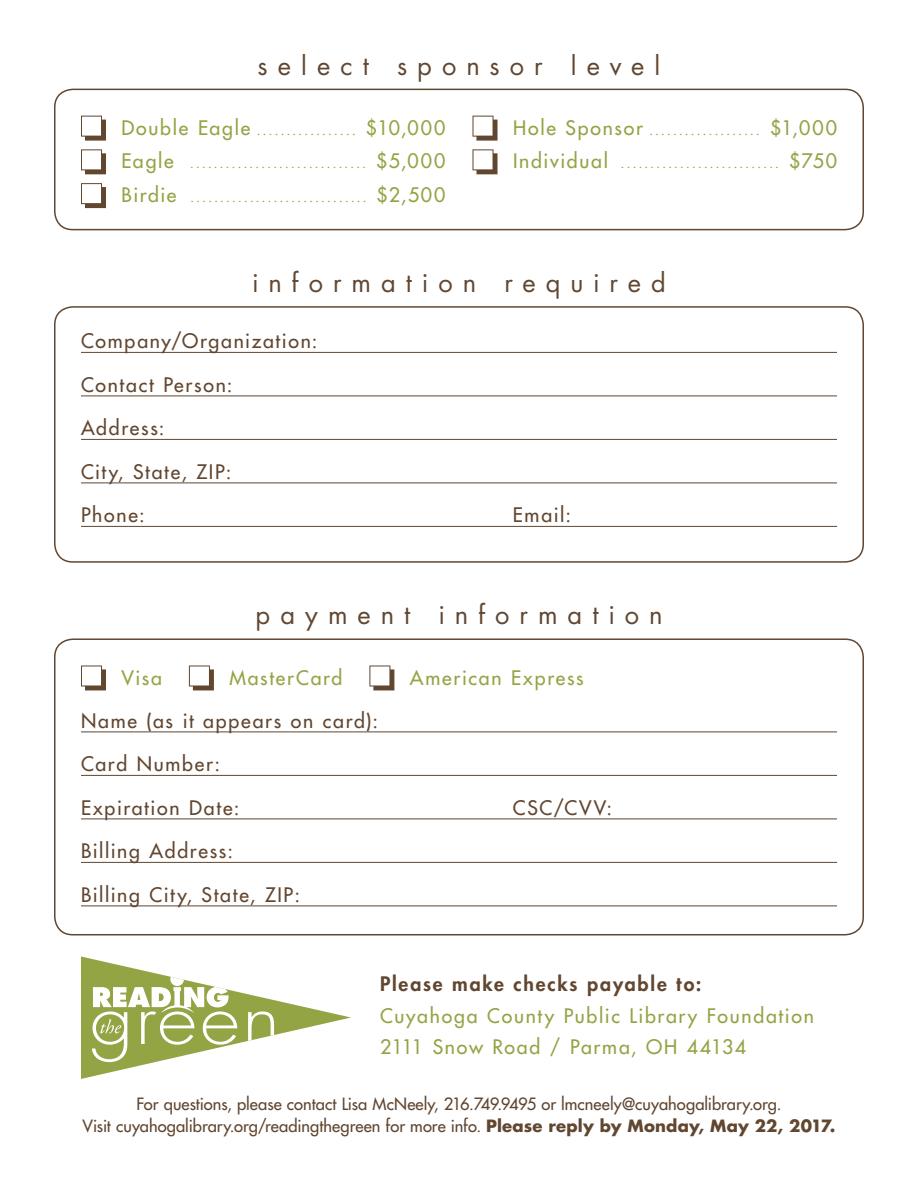
<style>
.page{position:relative;width:918px;height:1188px;background:#fff}
.page>*{position:absolute;margin:0;border:0;box-sizing:border-box;transform-origin:0 0}
.t1{font:25.5px "Futura Std";letter-spacing:.39em;color:#614630}
.t2{font:500 19.5px "Futura Std";letter-spacing:.085em;color:#614630}
.t3{font:500 19.5px "Futura Std";letter-spacing:.085em;color:#93a445}
.t4{font:800 19.5px "Futura Std";letter-spacing:.095em;color:#614630}
.t5{font:300 18px "Futura Std";color:#93a445}
.t6{font:500 16.5px "Futura Std";letter-spacing:.005em;color:#614630}
.s1{font-weight:500;font-size:19.5px}
.s2{font-weight:300;font-size:18px}
.s3{font-weight:700}
</style>
<div class="page">
<div style="left:54px;top:89px;width:810px;height:141px;border:2px solid #614630;border-radius:18px"></div>
<svg style="left:81px;top:116px;width:25px;height:25px"></svg>
<svg style="left:81px;top:149px;width:25px;height:25px"></svg>
<svg style="left:81px;top:183px;width:25px;height:25px"></svg>
<svg style="left:472px;top:116px;width:26px;height:25px"></svg>
<svg style="left:472px;top:149px;width:26px;height:25px"></svg>
<div style="left:54px;top:306px;width:810px;height:257px;border:2px solid #614630;border-radius:18px"></div>
<hr style="left:81px;top:352px;width:756px;height:1px;background:#614630">
<hr style="left:81px;top:396px;width:756px;height:1px;background:#614630">
<hr style="left:81px;top:439px;width:756px;height:1px;background:#614630">
<hr style="left:81px;top:483px;width:756px;height:1px;background:#614630">
<hr style="left:81px;top:526px;width:756px;height:1px;background:#614630">
<div style="left:54px;top:638px;width:810px;height:297px;border:2px solid #614630;border-radius:18px"></div>
<hr style="left:81px;top:732px;width:756px;height:1px;background:#614630">
<hr style="left:81px;top:775px;width:756px;height:1px;background:#614630">
<hr style="left:81px;top:819px;width:756px;height:1px;background:#614630">
<hr style="left:81px;top:862px;width:756px;height:1px;background:#614630">
<hr style="left:81px;top:906px;width:756px;height:1px;background:#614630">
<svg style="left:81px;top:665px;width:25px;height:25px"></svg>
<svg style="left:189px;top:665px;width:25px;height:25px"></svg>
<svg style="left:369px;top:665px;width:25px;height:25px"></svg>
<svg style="left:81px;top:956px;width:270px;height:123px"></svg>
<p class="t1" style="left:258px;top:49px;width:404px">select sponsor level</p>
<p class="t5" style="left:513px;top:117px;width:326px"><span class="s1">Hole Sponsor</span> ................... <span class="s1">$1,000</span></p>
<p class="t3" style="left:513px;top:149px;width:97px">Individual</p>
<p class="t5" style="left:620px;top:151px;width:219px">........................... <span class="s1">$750</span></p>
<p class="t3" style="left:122px;top:115px;width:326px">Double Eagle <span class="s2">.................</span> $10,000</p>
<p class="t3" style="left:122px;top:149px;width:54px">Eagle</p>
<p class="t3" style="left:122px;top:183px;width:56px">Birdie</p>
<p class="t5" style="left:189px;top:151px;width:258px">.............................. <span class="s1">$5,000</span></p>
<p class="t5" style="left:190px;top:185px;width:257px">.............................. <span class="s1">$2,500</span></p>
<p class="t1" style="left:252px;top:266px;width:415px">information required</p>
<p class="t2" style="left:81px;top:329px;width:238px">Company/Organization:</p>
<p class="t2" style="left:81px;top:373px;width:153px">Contact Person:</p>
<p class="t2" style="left:81px;top:416px;width:85px">Address:</p>
<p class="t2" style="left:81px;top:460px;width:152px">City, State, ZIP:</p>
<p class="t2" style="left:81px;top:503px;width:65px">Phone:</p>
<p class="t2" style="left:513px;top:503px;width:60px">Email:</p>
<p class="t1" style="left:255px;top:599px;width:409px">payment information</p>
<p class="t3" style="left:122px;top:665px;width:42px">Visa</p>
<p class="t3" style="left:229px;top:665px;width:114px">MasterCard</p>
<p class="t3" style="left:410px;top:665px;width:175px">American Express</p>
<p class="t2" style="left:81px;top:709px;width:299px">Name (as it appears on card):</p>
<p class="t2" style="left:81px;top:752px;width:141px">Card Number:</p>
<p class="t2" style="left:81px;top:796px;width:160px">Expiration Date:</p>
<p class="t2" style="left:513px;top:796px;width:101px">CSC/CVV:</p>
<p class="t2" style="left:81px;top:839px;width:154px">Billing Address:</p>
<p class="t2" style="left:81px;top:883px;width:221px">Billing City, State, ZIP:</p>
<p class="t4" style="left:380px;top:972px;width:323px">Please make checks payable to:</p>
<p class="t3" style="left:380px;top:1003px;width:435px">Cuyahoga County Public Library Foundation</p>
<p class="t3" style="left:380px;top:1035px;width:368px">2111 Snow Road / Parma, OH 44134</p>
<p class="t6" style="left:136px;top:1093px;width:647px">For questions, please contact Lisa McNeely, 216.749.9495 or lmcneely@cuyahogalibrary.org.</p>
<p class="t6" style="left:83px;top:1116px;width:754px">Visit cuyahogalibrary.org/readingthegreen for more info. <span class="s3">Please reply by Monday, May 22, 2017.</span></p>
</div>
